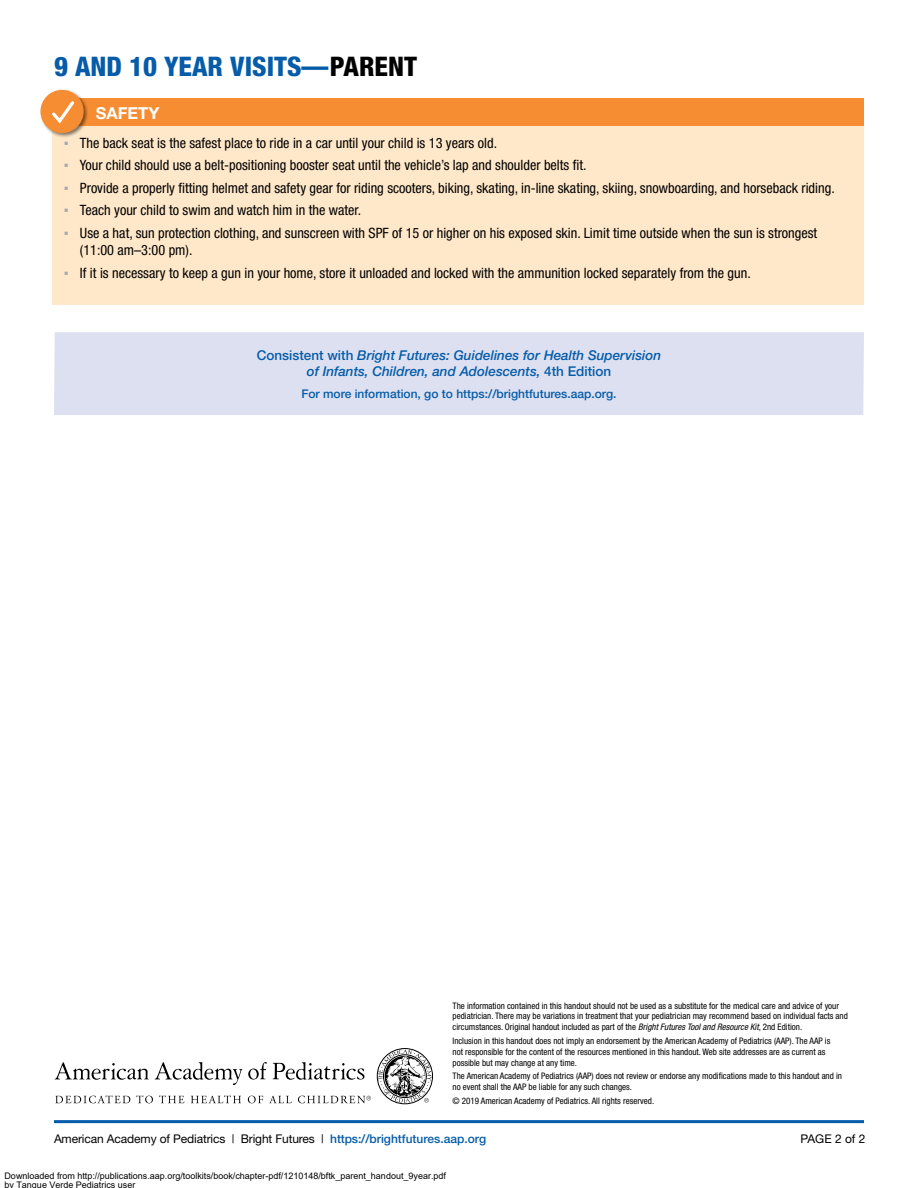
<style>
.page{position:relative;width:918px;height:1188px;background:#fff}
.page>*{position:absolute;margin:0;border:0;box-sizing:border-box;transform-origin:0 0}
.t1{font:800 condensed 27px "Helvetica Neue";color:#065ca9}
.t2{font:700 16.5px "Helvetica Neue";color:#fff}
.t3{font:condensed 14.25px/17.4px "Helvetica Neue";color:#000}
.t4{font:italic 500 13.5px/16.5px "Helvetica Neue";color:#065ca9;text-align:center}
.t5{font:12px "Helvetica Neue";letter-spacing:-.01em;color:#000}
.t6{font:500 12px "Helvetica Neue";color:#065ca9}
.t7{font:condensed 9px/10.8px "Helvetica Neue LT Pro";color:#000}
.t8{font:9px/9px "Arial";color:#000}
.s1{color:#000}
.s2{font-family:"Arial";font-stretch:normal;color:#a7a9ac}
.s3{font-style:normal}
.s4{font-family:"Helvetica Neue";font-style:italic}
.s5{font-weight:500;color:#065ca9}
</style>
<div class="page">
<svg style="left:55px;top:1062px;width:94px;height:18px"></svg>
<svg style="left:155px;top:1062px;width:209px;height:23px"></svg>
<svg style="left:55px;top:1095px;width:75px;height:8px"></svg>
<svg style="left:136px;top:1095px;width:17px;height:8px"></svg>
<svg style="left:159px;top:1095px;width:25px;height:8px"></svg>
<svg style="left:191px;top:1095px;width:50px;height:8px"></svg>
<svg style="left:248px;top:1096px;width:15px;height:7px"></svg>
<svg style="left:269px;top:1096px;width:23px;height:7px"></svg>
<svg style="left:378px;top:1049px;width:54px;height:54px"></svg>
<svg style="left:298px;top:1096px;width:73px;height:7px"></svg>
<hr style="left:54px;top:1120px;width:810px;height:3px;background:#005baa">
<div style="left:53px;top:98px;width:811px;height:207px;background:#ffe8c9"></div>
<div style="left:53px;top:99px;width:811px;height:27px;background:#f78d33"></div>
<div style="left:39px;top:89px;width:50px;height:50px;background:#000;opacity:.5"></div>
<div style="left:40px;top:90px;width:44px;height:43px;background:#f78d33;border-radius:50%"></div>
<svg style="left:52px;top:101px;width:23px;height:23px"></svg>
<div style="left:54px;top:332px;width:810px;height:83px;background:#dde0f0"></div>
<h1 class="t1" style="left:54px;top:50px;width:364px">9 AND 10 YEAR VISITS—<span class="s1">PARENT</span></h1>
<h2 class="t2" style="left:96px;top:103px;width:65px">SAFETY</h2>
<h3 class="t3" style="left:64px;top:134px;width:435px"><span class="s2">▪</span> The back seat is the safest place to ride in a car until your child is 13 years old.</h3>
<h3 class="t3" style="left:64px;top:156px;width:524px"><span class="s2">▪</span> Your child should use a belt-positioning booster seat until the vehicle’s lap and shoulder belts fit.</h3>
<h3 class="t3" style="left:64px;top:179px;width:773px"><span class="s2">▪</span> Provide a properly fitting helmet and safety gear for riding scooters, biking, skating, in-line skating, skiing, snowboarding, and horseback riding.</h3>
<h3 class="t3" style="left:64px;top:202px;width:299px"><span class="s2">▪</span> Teach your child to swim and watch him in the water.</h3>
<h3 class="t3" style="left:80px;top:224px;width:739px;text-indent:-16px"><span class="s2">▪</span> Use a hat, sun protection clothing, and sunscreen with SPF of 15 or higher on his exposed skin. Limit time outside when the sun is strongest (11:00 am–3:00 pm).</h3>
<h3 class="t3" style="left:64px;top:264px;width:689px"><span class="s2">▪</span> If it is necessary to keep a gun in your home, store it unloaded and locked with the ammunition locked separately from the gun.</h3>
<h3 class="t4" style="left:257px;top:346px;width:406px"><span class="s3">Consistent with</span> Bright Futures: Guidelines for Health Supervision of Infants, Children, and Adolescents, <span class="s3">4th Edition</span></h3>
<h3 class="t6" style="left:301px;top:387px;width:317px">For more information, go to https://brightfutures.aap.org.</h3>
<p class="t7" style="left:453px;top:1000px;width:397px">The information contained in this handout should not be used as a substitute for the medical care and advice of your pediatrician. There may be variations in treatment that your pediatrician may recommend based on individual facts and circumstances. Original handout included as part of the <span class="s4">Bright Futures Tool and Resource Kit</span>, 2nd Edition.</p>
<p class="t7" style="left:453px;top:1035px;width:379px">Inclusion in this handout does not imply an endorsement by the American Academy of Pediatrics (AAP). The AAP is not responsible for the content of the resources mentioned in this handout. Web site addresses are as current as possible but may change at any time.</p>
<p class="t7" style="left:453px;top:1071px;width:391px">The American Academy of Pediatrics (AAP) does not review or endorse any modifications made to this handout and in no event shall the AAP be liable for any such changes.</p>
<p class="t7" style="left:453px;top:1095px;width:203px">© 2019 American Academy of Pediatrics. All rights reserved.</p>
<h3 class="t5" style="left:54px;top:1132px;width:434px">American Academy of Pediatrics | Bright Futures | <span class="s5">https://brightfutures.aap.org</span></h3>
<h3 class="t5" style="left:801px;top:1132px;width:66px">PAGE 2 of 2</h3>
<p class="t8" style="left:4px;top:1172px;width:443px">Downloaded from http://publications.aap.org/toolkits/book/chapter-pdf/1210148/bftk_parent_handout_9year.pdf by Tanque Verde Pediatrics user</p>
</div>
